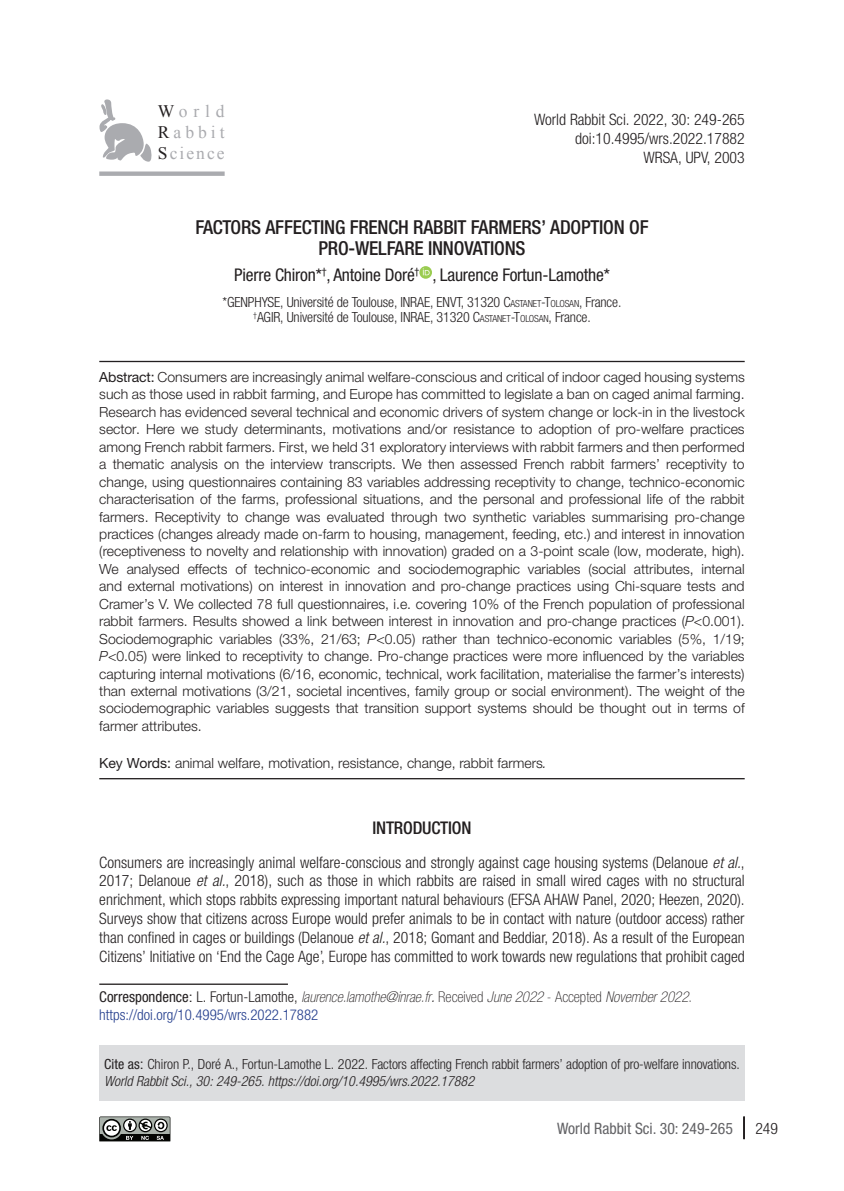
<style>
.page{position:relative;width:844px;height:1191px;background:#fff}
.page>*{position:absolute;margin:0;border:0;box-sizing:border-box;transform-origin:0 0}
.TITULO-ENG{font:500 condensed 19.25px/21px "Helvetica Neue LTW1 G";letter-spacing:-.01em;color:#231f20;text-align:center}
.AUTOR{font:condensed 17.5px "Helvetica Neue LTW1 G";letter-spacing:-.01em;color:#231f20}
.NIVEL-1{font:500 condensed 17.5px "Helvetica Neue LTW1 G";letter-spacing:-.01em;color:#231f20}
.t1{font:17.5px "Times New Roman";letter-spacing:.23em;color:#aaabaf}
.t2{font:17.5px "Times New Roman";letter-spacing:.115em;color:#aaabaf}
.PARRAFO{font:300 condensed 15.75px/18.9px "Helvetica Neue LTW1 G";color:#231f20;text-align:justify}
.t3{font:condensed 15.75px "Helvetica Neue LTW1 G";color:#636366}
.t4{font:300 condensed 15.75px "Helvetica Neue LTW1 G";color:#231f20}
.WRS_CORRESPONDENCE{font:italic 100 condensed 14.88px "Helvetica Neue LTW1 G";color:#231f20}
.PARRAFO-2{font:300 condensed 14.88px "Helvetica Neue LTW1 G";color:#253f8e}
.TEXTO-ABSTRACT{font:300 14px/17.5px "Helvetica Neue LTW1 G";color:#231f20;text-align:justify}
.WRS_CITE-AS{font:300 condensed 14px/17.5px "Helvetica Neue LTW1 G";letter-spacing:-.01em;color:#231f20}
.FILIACION{font:300 condensed 14px "Helvetica Neue LTW1 G";letter-spacing:-.01em;color:#231f20}
.KEYWORDS{font:300 14px "Helvetica Neue LTW1 G";color:#231f20}
.s1{color:#231f20}
.s2{font-style:inherit}
.s3{font-size:9.8px}
.s4{font-weight:400}
.s5{font-style:italic}
.s6{font-weight:400;font-style:normal}
.s7{font-family:"Arial";font-weight:400;font-style:normal;font-stretch:normal;font-size:14px}
.s8{font-weight:300;font-style:normal}
.s9{font-weight:300}
.s10{font-style:normal}
.s11{font-family:"Arial";font-weight:400;font-stretch:normal}
</style>
<div class="page">
<svg style="left:743px;top:1116px;width:1px;height:23px"></svg>
<hr style="left:99px;top:361px;width:645px;height:1px;background:#231f20">
<hr style="left:99px;top:778px;width:645px;height:1px;background:#231f20">
<svg style="left:419px;top:266px;width:13px;height:13px"></svg>
<svg style="left:422px;top:268px;width:7px;height:7px"></svg>
<div style="left:99px;top:1045px;width:645px;height:55px;background:#dcdddf"></div>
<hr style="left:99px;top:983px;width:189px;height:2px;background:#231f20">
<div style="left:99px;top:171px;width:125px;height:5px;background:#aaabaf"></div>
<svg style="left:99px;top:99px;width:53px;height:63px"></svg>
<svg style="left:99px;top:1116px;width:72px;height:26px;background:#777a77"></svg>
<p class="t1" style="left:158px;top:99px;width:68px"><span class="s1">W</span>orld</p>
<p class="t1" style="left:158px;top:120px;width:68px"><span class="s1">R</span>abbit</p>
<p class="t2" style="left:158px;top:141px;width:68px"><span class="s1">S</span>cience</p>
<p class="PARRAFO" style="left:534px;top:110px;width:212px">World Rabbit Sci. 2022, 30: 249-265</p>
<p class="PARRAFO" style="left:575px;top:129px;width:171px">doi:10.4995/wrs.2022.17882</p>
<p class="PARRAFO" style="left:643px;top:148px;width:103px">WRSA, UPV, 2003</p>
<p class="TITULO-ENG" style="left:195px;top:217px;width:454px">FACTORS AFFECTING FRENCH RABBIT FARMERS’ ADOPTION OF<br>PRO-WELFARE INNOVATIONS</p>
<p class="AUTOR" style="left:234px;top:264px;width:377px">Pierre Chiron*<sup>†</sup>, Antoine Doré<sup>†</sup> , Laurence Fortun-Lamothe*</p>
<p class="FILIACION" style="left:222px;top:293px;width:400px">*GENPHYSE, Université de Toulouse, INRAE, ENVT, 31320 <span class="s2">C</span><span class="s3">ASTANET</span><span class="s2">-T</span><span class="s3">OLOSAN</span>, France.</p>
<p class="FILIACION" style="left:253px;top:309px;width:339px"><sup>†</sup>AGIR, Université de Toulouse, INRAE, 31320 <span class="s2">C</span><span class="s3">ASTANET</span><span class="s2">-T</span><span class="s3">OLOSAN</span>, France.</p>
<p class="TEXTO-ABSTRACT" style="left:99px;top:368px;width:646px"><span class="s4">Abstract:</span> Consumers are increasingly animal welfare-conscious and critical of indoor caged housing systems such as those used in rabbit farming, and Europe has committed to legislate a ban on caged animal farming.<br>Research has evidenced several technical and economic drivers of system change or lock-in in the livestock sector. Here we study determinants, motivations and/or resistance to adoption of pro-welfare practices among French rabbit farmers. First, we held 31 exploratory interviews with rabbit farmers and then performed a thematic analysis on the interview transcripts. We then assessed French rabbit farmers’ receptivity to change, using questionnaires containing 83 variables addressing receptivity to change, technico-economic characterisation of the farms, professional situations, and the personal and professional life of the rabbit farmers. Receptivity to change was evaluated through two synthetic variables summarising pro-change practices (changes already made on-farm to housing, management, feeding, etc.) and interest in innovation (receptiveness to novelty and relationship with innovation) graded on a 3-point scale (low, moderate, high).<br>We analysed effects of technico-economic and sociodemographic variables (social attributes, internal and external motivations) on interest in innovation and pro-change practices using Chi-square tests and Cramer’s V. We collected 78 full questionnaires, i.e. covering 10% of the French population of professional rabbit farmers. Results showed a link between interest in innovation and pro-change practices (<span class="s5">P</span>&lt;0.001).<br>Sociodemographic variables (33%, 21/63; <span class="s5">P</span>&lt;0.05) rather than technico-economic variables (5%, 1/19; <span class="s5">P</span>&lt;0.05) were linked to receptivity to change. Pro-change practices were more influenced by the variables capturing internal motivations (6/16, economic, technical, work facilitation, materialise the farmer’s interests) than external motivations (3/21, societal incentives, family group or social environment). The weight of the sociodemographic variables suggests that transition support systems should be thought out in terms of farmer attributes.</p>
<p class="KEYWORDS" style="left:99px;top:754px;width:449px"><span class="s4">Key Words:</span> animal welfare, motivation, resistance, change, rabbit farmers<span class="s5">.</span></p>
<h1 class="NIVEL-1" style="left:372px;top:817px;width:101px">INTRODUCTION</h1>
<p class="PARRAFO" style="left:99px;top:852px;width:646px">Consumers are increasingly animal welfare-conscious and strongly against cage housing systems (Delanoue <span class="s5">et al.</span>, 2017; Delanoue <span class="s5">et al.</span>, 2018), such as those in which rabbits are raised in small wired cages with no structural enrichment, which stops rabbits expressing important natural behaviours (EFSA AHAW Panel, 2020; Heezen, 2020).<br>Surveys show that citizens across Europe would prefer animals to be in contact with nature (outdoor access) rather than confined in cages or buildings (Delanoue <span class="s5">et al.</span>, 2018; Gomant and Beddiar, 2018). As a result of the European Citizens’ Initiative on ‘End the Cage Age’, Europe has committed to work towards new regulations that prohibit caged</p>
<p class="WRS_CORRESPONDENCE" style="left:99px;top:988px;width:594px"><span class="s6">Correspondence</span><span class="s7">:</span> <span class="s8">L. Fortun-Lamothe,</span> laurence.lamothe@inrae.fr<span class="s9">.</span> <span class="s10">Received</span> June 2022 <span class="s10">- Accepted</span> November 2022<span class="s10">.</span></p>
<p class="PARRAFO-2" style="left:99px;top:1006px;width:220px">https://doi.org/10.4995/wrs.2022.17882</p>
<p class="WRS_CITE-AS" style="left:104px;top:1055px;width:636px"><span class="s4">Cite as</span><span class="s11">:</span> Chiron P., Doré A., Fortun-Lamothe L. 2022. Factors affecting French rabbit farmers’ adoption of pro-welfare innovations.<br><span class="s5">World Rabbit Sci., 30: 249-265. https://doi.org/10.4995/wrs.2022.17882</span></p>
<p class="t3" style="left:557px;top:1119px;width:177px">World Rabbit Sci. 30: 249-265</p>
<p class="t4" style="left:755px;top:1119px;width:24px">249</p>
</div>
